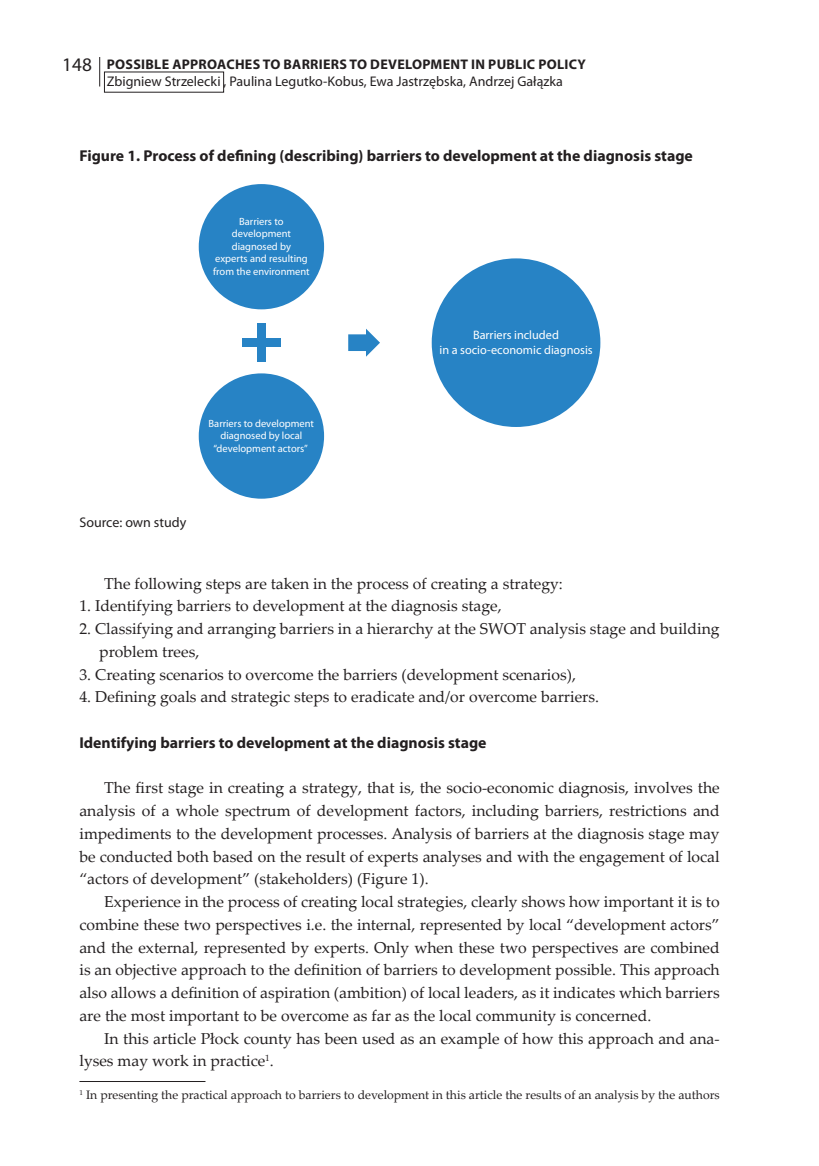
<style>
.page{position:relative;width:819px;height:1166px;background:#fff}
.page>*{position:absolute;margin:0;border:0;box-sizing:border-box;transform-origin:0 0}
.t1{font:15.75px/22.8px "Palatino Linotype";color:#231f20}
.t2{font:700 15.75px "Myriad Pro";color:#231f20}
.t3{font:14px/17.5px "Myriad Pro";color:#231f20}
.t4{font:12.25px "Palatino Linotype";color:#231f20}
.t5{font:12.25px/14.7px "Myriad Pro";color:#fff;text-align:center}
.t6{font:10.5px/12.6px "Myriad Pro";color:#fff;text-align:center}
.s1{font-size:19.25px}
.s2{font-weight:700}
</style>
<div class="page">
<svg style="left:99px;top:57px;width:1px;height:29px"></svg>
<hr style="left:79px;top:1081px;width:126px;height:1px;background:#231f20">
<div style="left:199px;top:184px;width:125px;height:125px;background:#2783c5;border-radius:50%"></div>
<div style="left:431px;top:258px;width:169px;height:169px;background:#2783c5;border-radius:50%"></div>
<div style="left:199px;top:373px;width:125px;height:126px;background:#2783c5;border-radius:50%"></div>
<div style="left:257px;top:324px;width:9px;height:38px;background:#2783c5"></div>
<div style="left:242px;top:338px;width:38px;height:9px;background:#2783c5"></div>
<svg style="left:348px;top:329px;width:32px;height:28px"></svg>
<p class="t3" style="left:107px;top:55px;width:481px;text-indent:-44px"><span class="s1">148</span> <span class="s2">POSSIBLE APPROACHES TO BARRIERS TO DEVELOPMENT IN PUBLIC POLICY<br></span>Zbigniew Strzelecki , Paulina Legutko-Kobus, Ewa Jastrzębska, Andrzej Gałązka</p>
<p class="t2" style="left:79px;top:145px;width:615px">Figure 1. Process of defining (describing) barriers to development at the diagnosis stage</p>
<p class="t6" style="left:213px;top:215px;width:98px">Barriers to development diagnosed by<br>experts and resulting from the environment</p>
<p class="t6" style="left:209px;top:416px;width:107px">Barriers to development diagnosed by local “development actors”</p>
<p class="t3" style="left:79px;top:513px;width:108px">Source: own study</p>
<p class="t5" style="left:439px;top:327px;width:155px">Barriers included<br>in a socio-economic diagnosis</p>
<p class="t1" style="left:104px;top:571px;width:460px">The following steps are taken in the process of creating a strategy:</p>
<p class="t1" style="left:79px;top:594px;width:424px">1. Identifying barriers to development at the diagnosis stage,</p>
<p class="t1" style="left:99px;top:617px;width:622px;text-indent:-20px">2. Classifying and arranging barriers in a hierarchy at the SWOT analysis stage and building problem trees,</p>
<p class="t1" style="left:79px;top:662px;width:498px">3. Creating scenarios to overcome the barriers (development scenarios),</p>
<p class="t1" style="left:79px;top:685px;width:521px">4. Defining goals and strategic steps to eradicate and/or overcome barriers.</p>
<p class="t2" style="left:79px;top:732px;width:408px">Identifying barriers to development at the diagnosis stage</p>
<p class="t1" style="left:79px;top:776px;width:641px;text-align:justify;text-indent:25px">The first stage in creating a strategy, that is, the socio-economic diagnosis, involves the analysis of a whole spectrum of development factors, including barriers, restrictions and impediments to the development processes. Analysis of barriers at the diagnosis stage may be conducted both based on the result of experts analyses and with the engagement of local “actors of development” (stakeholders) (Figure 1).</p>
<p class="t1" style="left:79px;top:890px;width:641px;text-align:justify;text-indent:25px">Experience in the process of creating local strategies, clearly shows how important it is to combine these two perspectives i.e. the internal, represented by local “development actors” and the external, represented by experts. Only when these two perspectives are combined is an objective approach to the definition of barriers to development possible. This approach also allows a definition of aspiration (ambition) of local leaders, as it indicates which barriers are the most important to be overcome as far as the local community is concerned.</p>
<p class="t1" style="left:79px;top:1026px;width:641px;text-indent:25px">In this article Płock county has been used as an example of how this approach and ana&shy;lyses may work in practice<sup>1</sup>.</p>
<p class="t4" style="left:79px;top:1086px;width:641px"><sup>1</sup> In presenting the practical approach to barriers to development in this article the results of an analysis by the authors</p>
</div>
